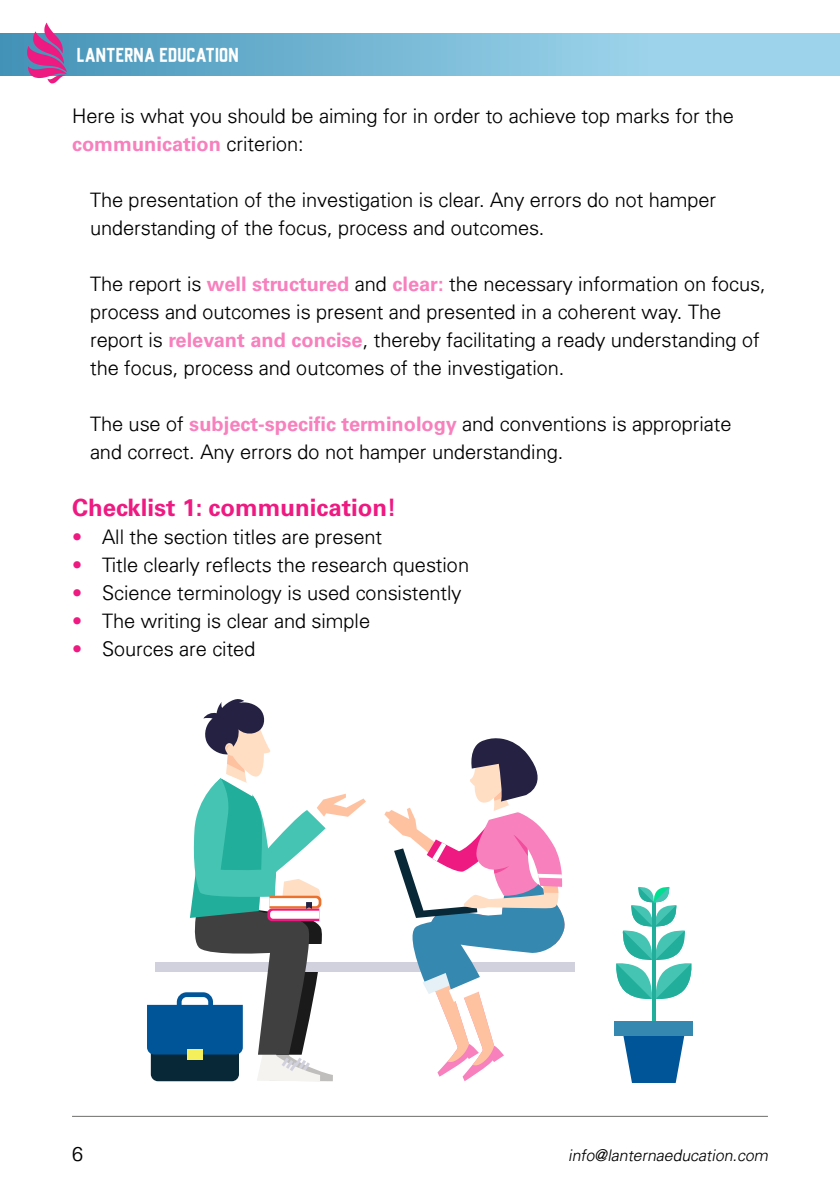
<style>
.page{position:relative;width:840px;height:1191px;background:#fff}
.page>*{position:absolute;margin:0;border:0;box-sizing:border-box;transform-origin:0 0}
.t1{font:700 24px "Univers LT Std";color:#ee1a82}
.t2{font:300 20px/28px "Univers";color:#000}
.t3{font:700 20px "Univers LT Std";color:#f780bd}
.t4{font:18px "Universal Knowledge";color:#fff}
.t5{font:italic 300 16px "Univers";color:#000}
.s1{font-family:"Univers";font-weight:300;color:#000}
.s2{font-family:"Univers LT Std";font-weight:700;color:#f780bd}
.s3{font-family:"Univers LT Std";font-weight:400;font-stretch:ultra-condensed;color:#ee1a82}
</style>
<div class="page">
<hr style="left:72px;top:1116px;width:696px;height:1px;background:#6e6d6c">
<div style="left:0;top:34px;width:840px;height:41px;background:linear-gradient(to right,#4896ba,#acdff4)"></div>
<svg style="left:27px;top:23px;width:40px;height:60px"></svg>
<div style="left:156px;top:957px;width:419px;height:15px;background:#d1d1de"></div>
<div style="left:147px;top:944px;width:435px;height:18px;background:#fff"></div>
<svg style="left:384px;top:738px;width:181px;height:343px"></svg>
<svg style="left:147px;top:699px;width:219px;height:382px"></svg>
<div style="left:187px;top:1049px;width:16px;height:11px;background:#f5ef5c"></div>
<svg style="left:652px;top:1000px;width:3px;height:21px"></svg>
<svg style="left:616px;top:886px;width:76px;height:114px"></svg>
<svg style="left:622px;top:1035px;width:63px;height:48px"></svg>
<div style="left:614px;top:1021px;width:79px;height:14px;background:#3588af"></div>
<p class="t4" style="left:77px;top:44px;width:164px">LANTERNA EDUCATION</p>
<p class="t2" style="left:72px;top:101px;width:663px">Here is what you should be aiming for in order to achieve top marks for the</p>
<p class="t3" style="left:72px;top:132px;width:233px">communication <span class="s1">criterion:</span></p>
<p class="t2" style="left:90px;top:185px;width:627px">The presentation of the investigation is clear. Any errors do not hamper understanding of the focus, process and outcomes.</p>
<p class="t2" style="left:90px;top:269px;width:677px">The report is <span class="s2">well structured</span> and <span class="s2">clear:</span> the necessary information on focus, process and outcomes is present and presented in a coherent way. The report is <span class="s2">relevant and concise</span>, thereby facilitating a ready understanding of the focus, process and outcomes of the investigation.</p>
<p class="t2" style="left:90px;top:409px;width:642px">The use of <span class="s2">subject-specific terminology</span> and conventions is appropriate and correct. Any errors do not hamper understanding.</p>
<p class="t1" style="left:72px;top:493px;width:326px">Checklist 1: communication!</p>
<p class="t2" style="left:72px;top:522px;width:311px"><span class="s3">•</span> All the section titles are present</p>
<p class="t2" style="left:72px;top:550px;width:398px"><span class="s3">•</span> Title clearly reflects the research question</p>
<p class="t2" style="left:72px;top:578px;width:391px"><span class="s3">•</span> Science terminology is used consistently</p>
<p class="t2" style="left:72px;top:606px;width:299px"><span class="s3">•</span> The writing is clear and simple</p>
<p class="t2" style="left:72px;top:634px;width:185px"><span class="s3">•</span> Sources are cited</p>
<p class="t2" style="left:72px;top:1139px;width:13px">6</p>
<p class="t5" style="left:568px;top:1145px;width:204px">info@lanternaeducation.com</p>
</div>
